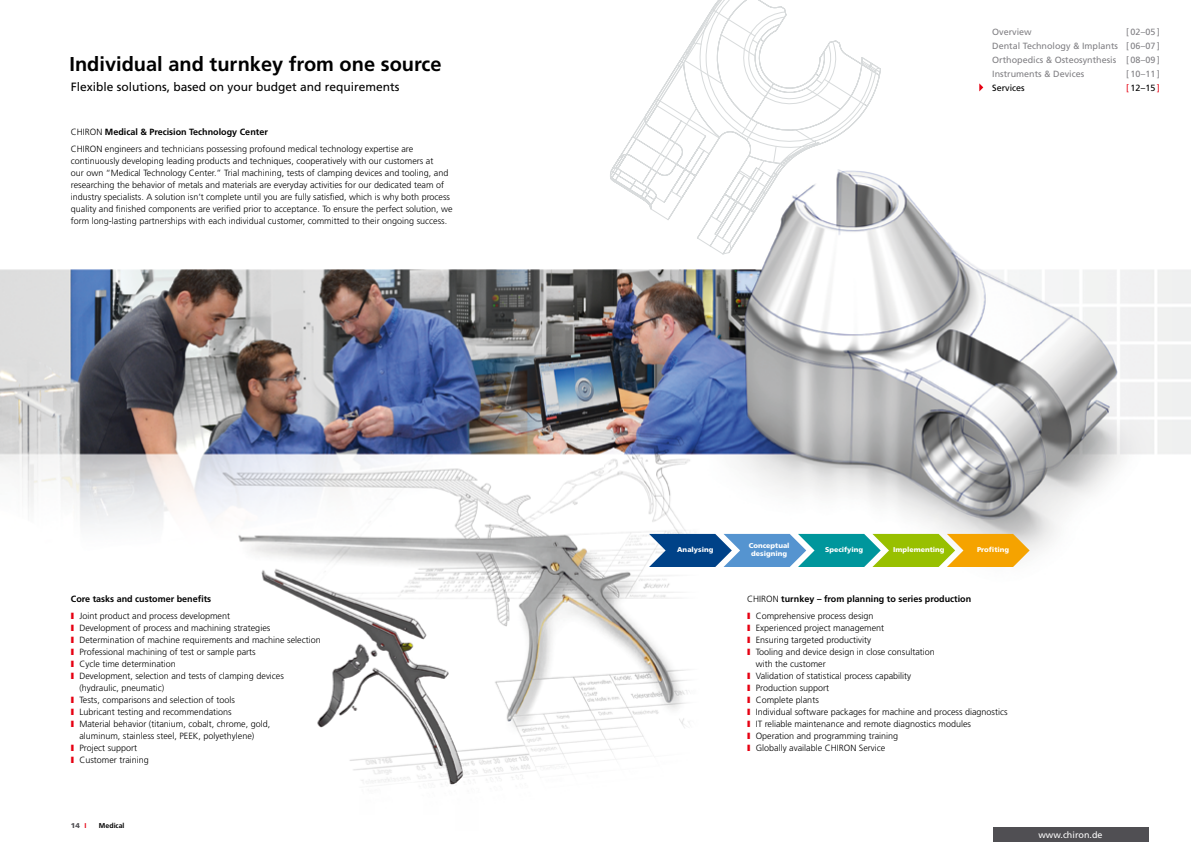
<style>
.page{position:relative;width:1191px;height:842px;background:#fff}
.page>*{position:absolute;margin:0;border:0;box-sizing:border-box;transform-origin:0 0}
.t1{font:700 20px "Frutiger";color:#000}
.t2{font:12px "Frutiger";color:#000}
.t3{font:300 9px/12px "Frutiger";color:#000}
.t4{font:9px/14px "Frutiger";color:#818084;text-align:justify}
.t5{font:700 9px/17px "Frutiger";color:#000}
.t6{font:9px "Frutiger";color:#000}
.t7{font:9px "Frutiger";color:#fff}
.t8{font:900 7px/8px "Frutiger";color:#fff;text-align:center}
.t9{font:700 7px "Frutiger";color:#000}
.t10{font:900 7px "Frutiger";color:#504f53;scale:1.06 1}
.s1{font-weight:700}
.s2{font-weight:900;color:#e60012}
.s3{font-weight:700;color:#e60012}
.s4{color:#e60012}
.s5{font-weight:300}
</style>
<div class="page">
<img style="left:0;top:87px;width:1191px;height:755px">
<svg style="left:610px;top:0;width:271px;height:255px"></svg>
<svg style="left:610px;top:5px;width:261px;height:245px"></svg>
<svg style="left:649px;top:534px;width:380px;height:33px;background:#749d77"></svg>
<div style="left:992px;top:828px;width:156px;height:14px;background:#504f53"></div>
<svg style="left:979px;top:83px;width:4px;height:8px"></svg>
<h1 class="t1" style="left:69px;top:52px;width:373px">Individual and turnkey from one source</h1>
<h2 class="t2" style="left:71px;top:79px;width:330px">Flexible solutions, based on your budget and requirements</h2>
<p class="t3" style="left:71px;top:123px;width:344px;line-height:17px">CHIRON <span class="s1">Medical &amp; Precision Technology Center<br></span>CHIRON engineers and technicians possessing profound medical technology expertise are</p>
<p class="t3" style="left:71px;top:154px;width:383px">continuously developing leading products and techniques, cooperatively with our customers at<br>our own “Medical Technology Center.” Trial machining, tests of clamping devices and tooling, and researching the behavior of metals and materials are everyday activities for our dedicated team of industry specialists. A solution isn’t complete until you are fully satisfied, which is why both process quality and finished components are verified prior to acceptance. To ensure the perfect solution, we form long-lasting partnerships with each individual customer, committed to their ongoing success.</p>
<p class="t3" style="left:71px;top:590px;width:161px;line-height:17px"><span class="s1">Core tasks and customer benefits<br></span><span class="s2">I</span> Joint product and process development</p>
<p class="t3" style="left:71px;top:621px;width:201px"><span class="s2">I</span> Development of process and machining strategies</p>
<p class="t3" style="left:71px;top:633px;width:251px"><span class="s2">I</span> Determination of machine requirements and machine selection</p>
<p class="t3" style="left:71px;top:645px;width:186px"><span class="s2">I</span> Professional machining of test or sample parts</p>
<p class="t3" style="left:71px;top:657px;width:106px"><span class="s2">I</span> Cycle time determination</p>
<p class="t3" style="left:71px;top:669px;width:215px"><span class="s2">I</span> Development, selection and tests of clamping devices</p>
<p class="t3" style="left:79px;top:681px;width:87px">(hydraulic, pneumatic)</p>
<p class="t3" style="left:71px;top:693px;width:166px"><span class="s2">I</span> Tests, comparisons and selection of tools</p>
<p class="t3" style="left:71px;top:705px;width:162px"><span class="s2">I</span> Lubricant testing and recommendations</p>
<p class="t3" style="left:71px;top:717px;width:201px"><span class="s2">I</span> Material behavior (titanium, cobalt, chrome, gold,</p>
<p class="t3" style="left:79px;top:729px;width:177px">aluminum, stainless steel, PEEK, polyethylene)</p>
<p class="t3" style="left:71px;top:741px;width:68px"><span class="s2">I</span> Project support</p>
<p class="t3" style="left:71px;top:753px;width:80px"><span class="s2">I</span> Customer training</p>
<p class="t10" style="left:71px;top:821px;width:16px">14 <span class="s3">I</span></p>
<p class="t9" style="left:99px;top:821px;width:27px">Medical</p>
<p class="t4" style="left:992px;top:24px;width:169px;text-indent:134px">[02–05] Dental Technology &amp; Implants [06–07] Orthopedics &amp; Osteosynthesis [08–09] Instruments &amp; Devices</p>
<p class="t4" style="left:992px;top:24px;width:41px">Overview</p>
<p class="t4" style="left:1126px;top:67px;width:35px">[10–11]</p>
<p class="t6" style="left:992px;top:82px;width:34px">Services</p>
<p class="t6" style="left:1126px;top:82px;width:35px"><span class="s4">[</span>12–15<span class="s4">]</span></p>
<p class="t8" style="left:677px;top:545px;width:38px">Analysing</p>
<p class="t8" style="left:748px;top:541px;width:42px">Conceptual designing</p>
<p class="t8" style="left:825px;top:545px;width:40px">Specifying</p>
<p class="t8" style="left:893px;top:545px;width:53px">Implementing</p>
<p class="t8" style="left:977px;top:545px;width:34px">Profiting</p>
<p class="t5" style="left:747px;top:590px;width:225px"><span class="s5">CHIRON</span> turnkey – from planning to series production<br><span class="s2">I</span> <span class="s5">Comprehensive process design</span></p>
<p class="t3" style="left:747px;top:621px;width:138px"><span class="s2">I</span> Experienced project management</p>
<p class="t3" style="left:747px;top:633px;width:125px"><span class="s2">I</span> Ensuring targeted productivity</p>
<p class="t3" style="left:747px;top:645px;width:189px"><span class="s2">I</span> Tooling and device design in close consultation</p>
<p class="t3" style="left:756px;top:657px;width:72px">with the customer</p>
<p class="t3" style="left:747px;top:669px;width:165px"><span class="s2">I</span> Validation of statistical process capability</p>
<p class="t3" style="left:747px;top:681px;width:83px"><span class="s2">I</span> Production support</p>
<p class="t3" style="left:747px;top:693px;width:73px"><span class="s2">I</span> Complete plants</p>
<p class="t3" style="left:747px;top:705px;width:262px"><span class="s2">I</span> Individual software packages for machine and process diagnostics</p>
<p class="t3" style="left:747px;top:717px;width:225px"><span class="s2">I</span> IT reliable maintenance and remote diagnostics modules</p>
<p class="t3" style="left:747px;top:729px;width:152px"><span class="s2">I</span> Operation and programming training</p>
<p class="t3" style="left:747px;top:741px;width:139px"><span class="s2">I</span> Globally available CHIRON Service</p>
<p class="t7" style="left:1038px;top:829px;width:65px">www.chiron.de</p>
</div>
